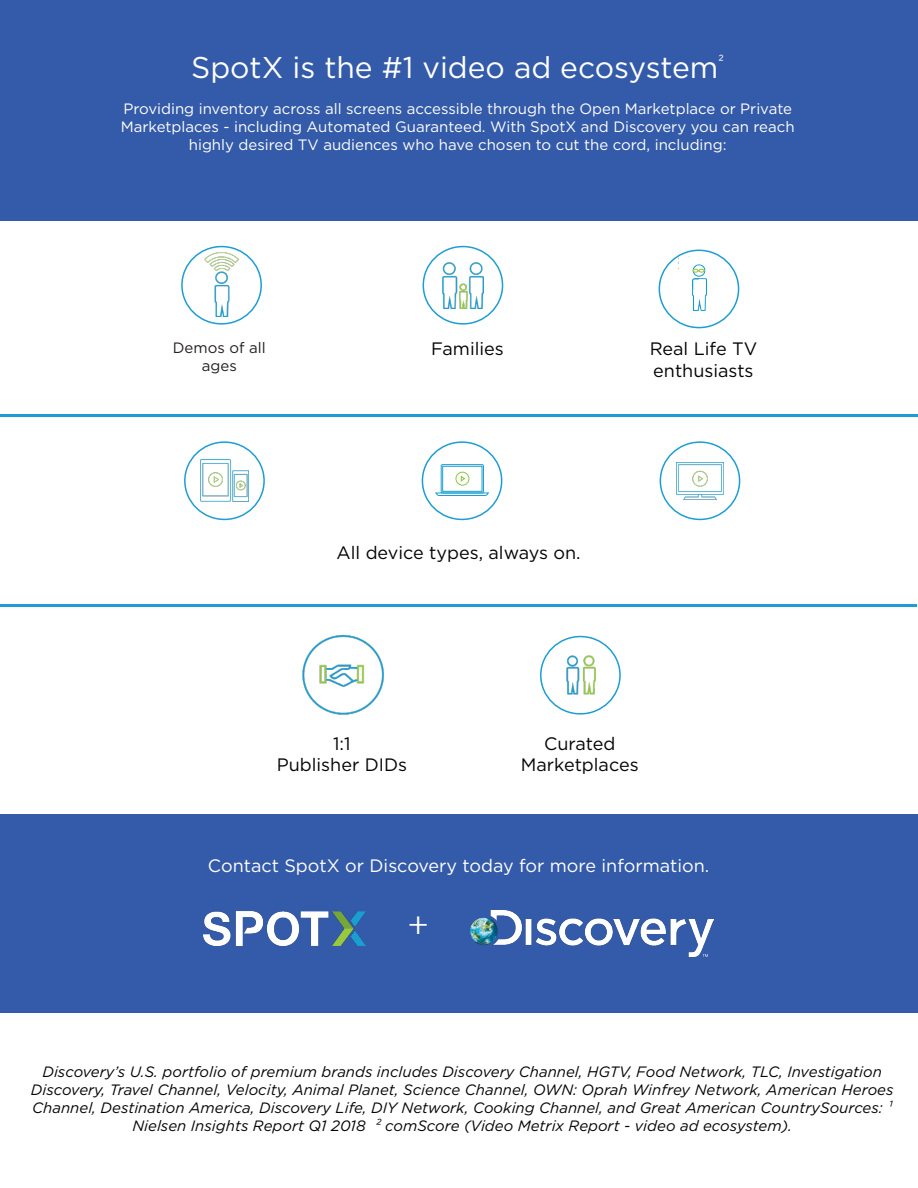
<style>
.page{position:relative;width:918px;height:1188px;background:#fff}
.page>*{position:absolute;margin:0;border:0;box-sizing:border-box;transform-origin:0 0}
.t1{font:36px "Minion Pro";color:#fff}
.t2{font:30px "Gotham";color:#fff}
.t3{font:18px "Gotham";color:#040503}
.t4{font:18px "Gotham";color:#fff}
.t5{font:italic 15px/18px "Gotham";color:#040503;text-align:center}
.t6{font:15px/18px "Gotham";color:#fff;text-align:center}
.t7{font:15px "Gotham";color:#231f20}
</style>
<div class="page">
<div style="left:0;top:0;width:918px;height:220px;background:#345ba9"></div>
<hr style="left:1px;top:604px;width:916px;height:2px;background:#1d9dd3">
<div style="left:0;top:814px;width:918px;height:199px;background:#345ba9"></div>
<img style="left:203px;top:911px;width:162px;height:35px">
<hr style="left:0;top:414px;width:918px;height:2px;background:#1d9dd3">
<div style="left:181px;top:246px;width:81px;height:79px;border:2px solid #1d9dd3;border-radius:50%"></div>
<div style="left:423px;top:246px;width:80px;height:79px;border:2px solid #1d9dd3;border-radius:50%"></div>
<img style="left:443px;top:262px;width:40px;height:46px">
<div style="left:184px;top:441px;width:81px;height:79px;border:2px solid #1d9dd3;border-radius:50%"></div>
<div style="left:422px;top:441px;width:80px;height:79px;border:2px solid #1d9dd3;border-radius:50%"></div>
<div style="left:660px;top:441px;width:80px;height:79px;border:2px solid #1d9dd3;border-radius:50%"></div>
<img style="left:676px;top:463px;width:48px;height:36px">
<img style="left:201px;top:460px;width:47px;height:41px">
<img style="left:204px;top:253px;width:34px;height:64px">
<img style="left:692px;top:268px;width:15px;height:43px">
<svg style="left:679px;top:256px;width:26px;height:35px"></svg>
<div style="left:659px;top:250px;width:80px;height:78px;border:2px solid #1d9dd3;border-radius:50%"></div>
<div style="left:441px;top:464px;width:43px;height:29px;border:1px solid #1b9dd0"></div>
<div style="left:442px;top:466px;width:40px;height:26px;border:1px solid #1b9dd0"></div>
<svg style="left:435px;top:492px;width:54px;height:4px"></svg>
<div style="left:456px;top:472px;width:13px;height:13px;border:1px solid #8ec641;border-radius:50%"></div>
<svg style="left:460px;top:476px;width:6px;height:6px"></svg>
<img style="left:302px;top:635px;width:82px;height:79px">
<div style="left:540px;top:636px;width:81px;height:79px;border:2px solid #1d9dd3;border-radius:50%"></div>
<img style="left:566px;top:655px;width:30px;height:40px">
<img style="left:471px;top:910px;width:243px;height:48px">
<div style="left:562px;top:949px;width:124px;height:17px;background:#345ba9"></div>
<p class="t2" style="left:191px;top:48px;width:535px">SpotX is the #1 video ad ecosystem<sup>²</sup></p>
<p class="t6" style="left:121px;top:99px;width:675px">Providing inventory across all screens accessible through the Open Marketplace or Private<br>Marketplaces - including Automated Guaranteed. With SpotX and Discovery you can reach highly desired TV audiences who have chosen to cut the cord, including:</p>
<p class="t7" style="left:173px;top:338px;width:94px">Demos of all</p>
<p class="t7" style="left:202px;top:356px;width:36px">ages</p>
<p class="t3" style="left:431px;top:337px;width:74px">Families</p>
<p class="t3" style="left:650px;top:338px;width:109px">Real Life TV</p>
<p class="t3" style="left:653px;top:359px;width:102px">enthusiasts</p>
<p class="t3" style="left:337px;top:541px;width:246px">All device types, always on.</p>
<p class="t3" style="left:333px;top:732px;width:19px">1:1</p>
<p class="t3" style="left:277px;top:753px;width:132px">Publisher DIDs</p>
<p class="t3" style="left:544px;top:732px;width:73px">Curated</p>
<p class="t3" style="left:521px;top:753px;width:119px">Marketplaces</p>
<p class="t4" style="left:208px;top:854px;width:503px">Contact SpotX or Discovery today for more information.</p>
<p class="t1" style="left:408px;top:898px;width:22px">+</p>
<p class="t5" style="left:31px;top:1062px;width:864px">Discovery’s U.S. portfolio of premium brands includes Discovery Channel, HGTV, Food Network, TLC, Investigation Discovery, Travel Channel, Velocity, Animal Planet, Science Channel, OWN: Oprah Winfrey Network, American Heroes Channel, Destination America, Discovery Life, DIY Network, Cooking Channel, and Great American CountrySources: ¹<br>Nielsen Insights Report Q1 2018 ² comScore (Video Metrix Report - video ad ecosystem).</p>
</div>
